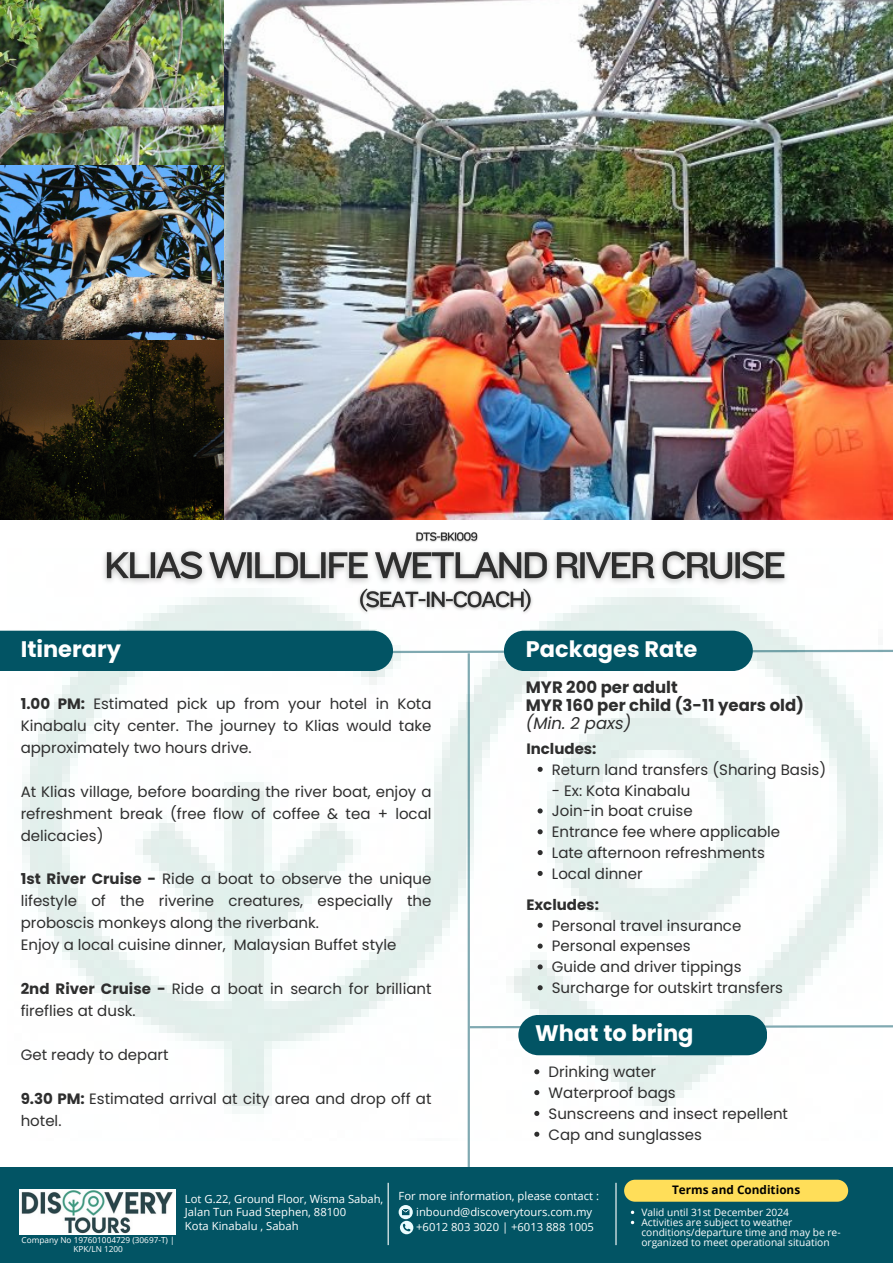
<style>
.page{position:relative;width:893px;height:1263px;background:#fff}
.page>*{position:absolute;margin:0;border:0;box-sizing:border-box;transform-origin:0 0}
.t1{font:700 22.5px "Poppins";color:#fff}
.t2{font:700 16.5px "Poppins";color:#2e2e2e}
.t3{font:italic 16.5px "Poppins";color:#2e2e2e}
.t4{font:15px/21.9px "Poppins";color:#2e2e2e;text-align:justify}
.t5{font:700 15px "Poppins";color:#2e2e2e}
.t6{font:700 11.77px "Open Sans";color:#000}
.t7{font:11.25px "Open Sans";color:#fff}
.t8{font:10.2px/10.1px "Open Sans";color:#fff}
.t9{font:8.25px/9px "Open Sans";color:#fff;text-align:center}
.s1{font-weight:700}
</style>
<div class="page">
<img style="left:0;top:0;width:893px;height:520px">
<img style="left:8px;top:597px;width:874px;height:539px">
<svg style="left:0;top:631px;width:893px;height:40px"></svg>
<svg style="left:470px;top:1025px;width:423px;height:3px"></svg>
<svg style="left:534px;top:1069px;width:5px;height:5px"></svg>
<svg style="left:534px;top:1090px;width:5px;height:5px"></svg>
<svg style="left:534px;top:1111px;width:5px;height:5px"></svg>
<svg style="left:534px;top:1132px;width:5px;height:5px"></svg>
<div style="left:518px;top:1015px;width:249px;height:40px;background:#025464;border-radius:20px"></div>
<div style="left:504px;top:631px;width:249px;height:40px;background:#025464;border-radius:20px"></div>
<svg style="left:537px;top:767px;width:5px;height:5px"></svg>
<svg style="left:537px;top:808px;width:5px;height:5px"></svg>
<svg style="left:537px;top:829px;width:5px;height:5px"></svg>
<svg style="left:537px;top:850px;width:5px;height:5px"></svg>
<svg style="left:537px;top:871px;width:5px;height:5px"></svg>
<svg style="left:537px;top:923px;width:5px;height:5px"></svg>
<svg style="left:537px;top:943px;width:5px;height:6px"></svg>
<svg style="left:537px;top:964px;width:5px;height:5px"></svg>
<svg style="left:537px;top:985px;width:5px;height:5px"></svg>
<img style="left:103px;top:550px;width:683px;height:34px">
<hr style="left:467px;top:653px;width:3px;height:610px;background:#025464">
<img style="left:354px;top:583px;width:182px;height:35px">
<div style="left:0;top:1167px;width:893px;height:96px;background:#025464"></div>
<img style="left:20px;top:1190px;width:156px;height:44px">
<svg style="left:398px;top:1205px;width:15px;height:29px"></svg>
<div style="left:624px;top:1180px;width:224px;height:22px;background:#ffde59;border-radius:11px"></div>
<hr style="left:387px;top:1183px;width:2px;height:62px;background:#fff">
<hr style="left:615px;top:1183px;width:1px;height:62px;background:#fff">
<img style="left:415px;top:532px;width:63px;height:10px">
<p class="t1" style="left:21px;top:634px;width:102px">Itinerary</p>
<p class="t4" style="left:21px;top:693px;width:412px"><span class="s1">1.00 PM:</span> Estimated pick up from your hotel in Kota Kinabalu city center. The journey to Klias would take approximately two hours drive.</p>
<p class="t4" style="left:21px;top:780px;width:412px">At Klias village, before boarding the river boat, enjoy a refreshment break (free flow of coffee &amp; tea + local delicacies)</p>
<p class="t4" style="left:21px;top:868px;width:412px"><span class="s1">1st River Cruise -</span> Ride a boat to observe the unique lifestyle of the riverine creatures, especially the proboscis monkeys along the riverbank.</p>
<p class="t4" style="left:21px;top:934px;width:377px">Enjoy a local cuisine dinner, Malaysian Buffet style</p>
<p class="t4" style="left:21px;top:978px;width:412px"><span class="s1">2nd River Cruise -</span> Ride a boat in search for brilliant fireflies at dusk.</p>
<p class="t4" style="left:21px;top:1044px;width:149px">Get ready to depart</p>
<p class="t4" style="left:21px;top:1087px;width:412px"><span class="s1">9.30 PM:</span> Estimated arrival at city area and drop off at hotel.</p>
<p class="t1" style="left:526px;top:634px;width:173px">Packages Rate</p>
<p class="t2" style="left:526px;top:675px;width:153px">MYR 200 per adult</p>
<p class="t2" style="left:526px;top:693px;width:280px">MYR 160 per child (3-11 years old)</p>
<p class="t3" style="left:526px;top:711px;width:107px">(Min. 2 paxs)</p>
<p class="t5" style="left:526px;top:738px;width:72px">Includes:</p>
<p class="t4" style="left:552px;top:758px;width:276px">Return land transfers (Sharing Basis)</p>
<p class="t4" style="left:552px;top:779px;width:140px">- Ex: Kota Kinabalu</p>
<p class="t4" style="left:552px;top:800px;width:142px">Join-in boat cruise</p>
<p class="t4" style="left:552px;top:821px;width:230px">Entrance fee where applicable</p>
<p class="t4" style="left:552px;top:842px;width:214px">Late afternoon refreshments</p>
<p class="t4" style="left:552px;top:862px;width:92px">Local dinner</p>
<p class="t5" style="left:526px;top:894px;width:74px">Excludes:</p>
<p class="t4" style="left:552px;top:914px;width:191px">Personal travel insurance</p>
<p class="t4" style="left:552px;top:935px;width:140px">Personal expenses</p>
<p class="t4" style="left:552px;top:956px;width:191px">Guide and driver tippings</p>
<p class="t4" style="left:552px;top:977px;width:233px">Surcharge for outskirt transfers</p>
<p class="t1" style="left:535px;top:1018px;width:160px">What to bring</p>
<p class="t4" style="left:548px;top:1061px;width:109px">Drinking water</p>
<p class="t4" style="left:548px;top:1082px;width:129px">Waterproof bags</p>
<p class="t4" style="left:548px;top:1102px;width:241px">Sunscreens and insect repellent</p>
<p class="t4" style="left:548px;top:1123px;width:155px">Cap and sunglasses</p>
<p class="t9" style="left:22px;top:1235px;width:155px">Company No 197601004729 (30697-T) |<br>KPK/LN 1200</p>
<p class="t7" style="left:185px;top:1190px;width:200px">Lot G.22, Ground Floor, Wisma Sabah,</p>
<p class="t7" style="left:185px;top:1204px;width:163px">Jalan Tun Fuad Stephen, 88100</p>
<p class="t7" style="left:185px;top:1217px;width:115px">Kota Kinabalu , Sabah</p>
<p class="t7" style="left:398px;top:1188px;width:202px">For more information, please contact :</p>
<p class="t7" style="left:416px;top:1204px;width:177px">inbound@discoverytours.com.my</p>
<p class="t7" style="left:416px;top:1219px;width:179px">+6012 803 3020 | +6013 888 1005</p>
<p class="t6" style="left:672px;top:1182px;width:130px">Terms and Conditions</p>
<p class="t8" style="left:641px;top:1207px;width:149px">Valid until 31st December 2024</p>
<p class="t8" style="left:641px;top:1217px;width:201px">Activities are subject to weather conditions/departure time and may be re&shy;organized to meet operational situation</p>
</div>
